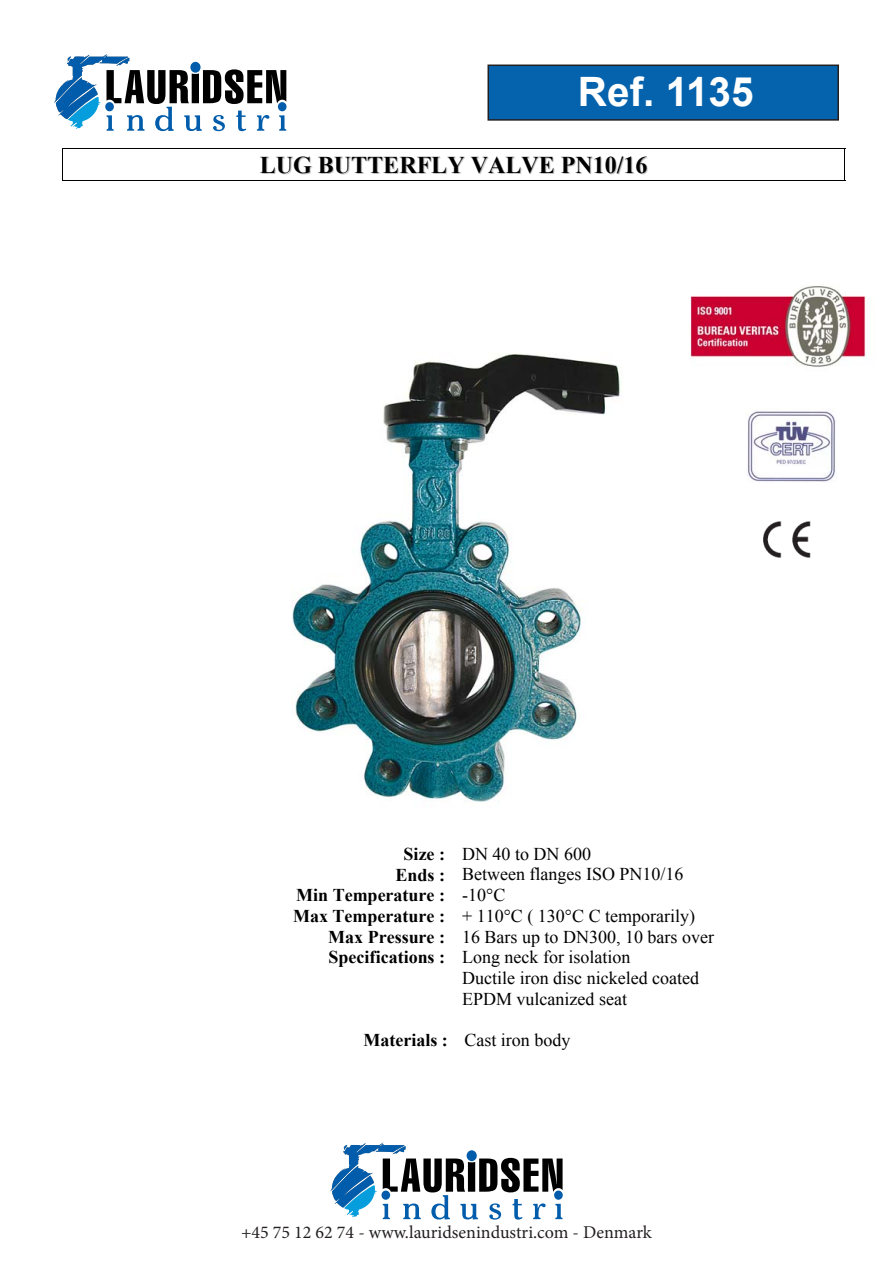
<style>
.page{position:relative;width:893px;height:1263px;background:#fff}
.page>*{position:absolute;margin:0;border:0;box-sizing:border-box;transform-origin:0 0}
.t1{font:700 40.5px "Arial";color:#fff}
.t2{font:700 36px "Times New Roman";color:#fff}
.t3{font:700 24px "Times New Roman";color:#000}
.t4{font:18px "Times New Roman";color:#000}
.t5{font:18px "Minion Pro";color:#231f20}
.t6{font:700 18px/20.7px "Times New Roman";color:#000;text-align:right}
.s1{color:#c0c0c0}
.s2{font-weight:700}
</style>
<div class="page">
<div style="left:488px;top:65px;width:350px;height:55px;background:#0563ad"></div>
<div style="left:487px;top:65px;width:352px;height:56px;border:2px solid #231f20"></div>
<svg style="left:330px;top:1142px;width:233px;height:77px"></svg>
<svg style="left:54px;top:54px;width:232px;height:77px"></svg>
<hr style="left:62px;top:149px;width:783px;height:1px;background:#000">
<hr style="left:62px;top:180px;width:783px;height:1px;background:#000">
<hr style="left:62px;top:149px;width:1px;height:31px;background:#000">
<hr style="left:844px;top:149px;width:1px;height:31px;background:#000">
<img style="left:763px;top:521px;width:48px;height:37px">
<img style="left:690px;top:286px;width:177px;height:81px">
<img style="left:747px;top:410px;width:89px;height:72px">
<img style="left:292px;top:354px;width:328px;height:448px">
<p class="t2" style="left:611px;top:45px;width:163px">REF. 1135</p>
<h1 class="t1" style="left:578px;top:63px;width:177px">Ref. 1135</h1>
<p class="t3" style="left:260px;top:148px;width:389px">LU<span class="s1">G</span> BUTTERFLY VALVE PN10/16</p>
<p class="t6" style="left:293px;top:843px;width:153px">Size :<br>Ends :<br>Min Temperature :<br>Max Temperature :</p>
<p class="t4" style="left:462px;top:841px;width:130px">DN 40 to DN 600</p>
<p class="t4" style="left:462px;top:862px;width:223px">Between flanges ISO PN10/16</p>
<p class="t4" style="left:462px;top:882px;width:45px">-10°C</p>
<p class="t4" style="left:462px;top:903px;width:235px">+ 110°C ( 130°C C temporarily)</p>
<p class="t4" style="left:328px;top:924px;width:387px"><span class="s2">Max Pressure :</span> 16 Bars up to DN300, 10 bars over</p>
<p class="t4" style="left:329px;top:944px;width:304px"><span class="s2">Specifications :</span> Long neck for isolation</p>
<p class="t4" style="left:462px;top:965px;width:239px">Ductile iron disc nickeled coated</p>
<p class="t4" style="left:462px;top:986px;width:166px">EPDM vulcanized seat</p>
<p class="t4" style="left:363px;top:1027px;width:208px"><span class="s2">Materials :</span> Cast iron body</p>
<p class="t5" style="left:241px;top:1220px;width:412px">+45 75 12 62 74 - www.lauridsenindustri.com - Denmark</p>
</div>
